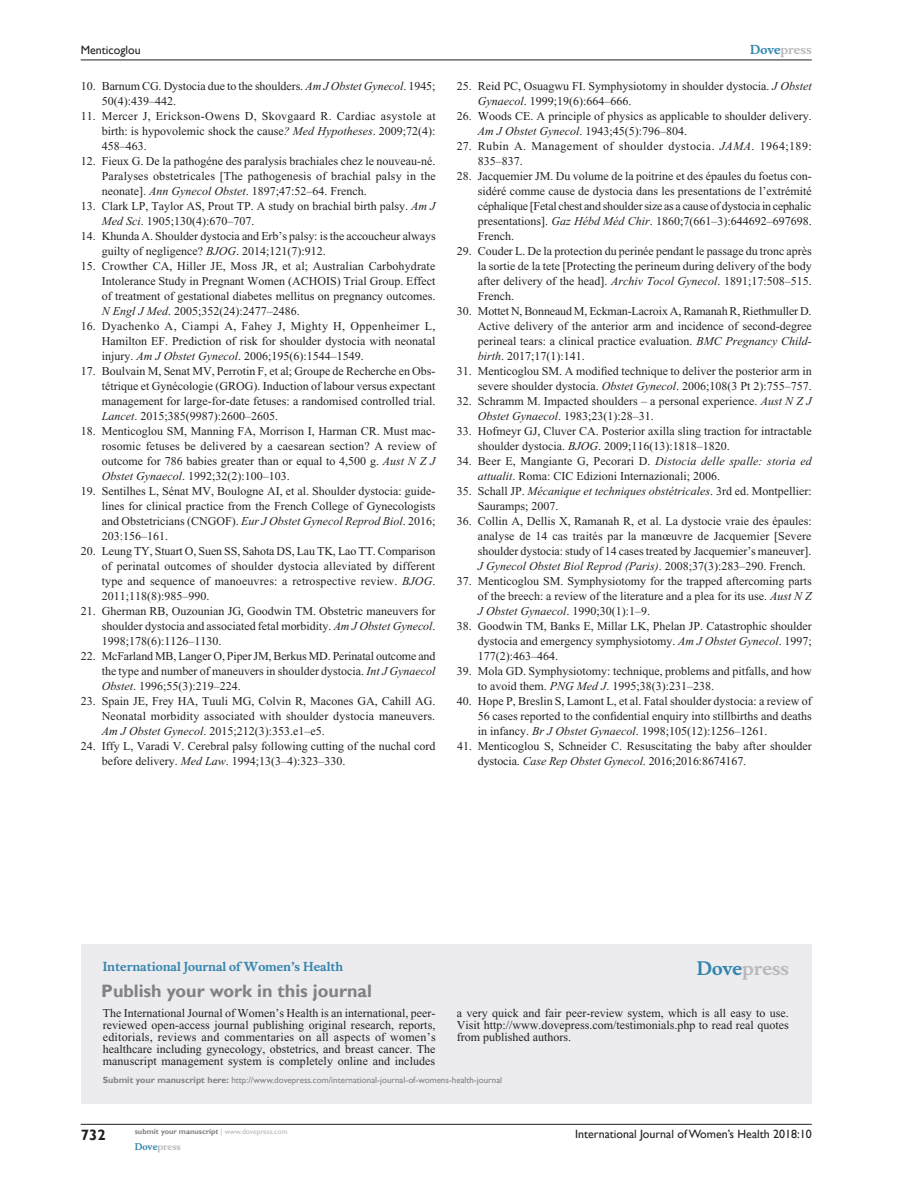
<style>
.page{position:relative;width:918px;height:1188px;background:#fff}
.page>*{position:absolute;margin:0;border:0;box-sizing:border-box;transform-origin:0 0}
.PromBx-H1{font:700 18px "Gill Sans";color:#808285}
.PromBx-Brand{font:700 18px "Musee";color:#b8b9bc}
.t1{font:700 15px "Gill Sans";color:#231f20}
.RefNL2{font:12px/15px "Times New Roman";color:#231f20;text-align:justify}
.PromBx-Tx{font:12px/12px "Times New Roman";letter-spacing:.005em;color:#231f20;text-align:justify}
.RefNL2-2{font:12px/15px "Times New Roman";letter-spacing:.035em;color:#231f20}
.t2{font:12px "Gill Sans";color:#231f20}
.PromBx-JrnlName{font:700 12px "Musee";color:#3485ae}
.t3{font:700 12px "Musee";color:#b8b9bc}
.PromBx-SubmitMssWebA{font:9px "Gill Sans";color:#808285}
.t4{font:700 9px "Musee";color:#b8b9bc}
.t5{font:700 7.5px "Gill Sans";color:#808285}
.s1{font-style:italic}
.s2{color:#3485ae}
.s3{font-weight:700}
.s4{font-weight:400;color:#b8b9bc}
</style>
<div class="page">
<div style="left:81px;top:944px;width:731px;height:159px;background:#ececee"></div>
<hr style="left:81px;top:1124px;width:731px;height:1px;background:#231f20">
<hr style="left:81px;top:60px;width:731px;height:1px;background:#231f20">
<p class="t2" style="left:81px;top:43px;width:61px">Menticoglou</p>
<p class="RefNL2" style="left:102px;top:79px;width:335px;text-indent:-21px">10. Barnum CG. Dystocia due to the shoulders. <span class="s1">Am J Obstet Gynecol</span>. 1945;<br>50(4):439–442.</p>
<p class="RefNL2" style="left:102px;top:109px;width:335px;text-indent:-21px">11. Mercer J, Erickson-Owens D, Skovgaard R. Cardiac asystole at birth: is hypovolemic shock the cause<span class="s1">? Med Hypotheses</span>. 2009;72(4):<br>458–463.</p>
<p class="RefNL2" style="left:102px;top:154px;width:336px;text-indent:-21px">12. Fieux G. De la pathogéne des paralysis brachiales chez le nouveau-né.<br>Paralyses obstetricales [The pathogenesis of brachial palsy in the neonate]. <span class="s1">Ann Gynecol Obstet</span>. 1897;47:52–64. French.</p>
<p class="RefNL2" style="left:102px;top:199px;width:335px;text-indent:-21px">13. Clark LP, Taylor AS, Prout TP. A study on brachial birth palsy. <span class="s1">Am J<br>Med Sci</span>. 1905;130(4):670–707.</p>
<p class="RefNL2" style="left:102px;top:229px;width:335px;text-indent:-21px">14. Khunda A. Shoulder dystocia and Erb’s palsy: is the accoucheur always guilty of negligence? <span class="s1">BJOG</span>. 2014;121(7):912.</p>
<p class="RefNL2" style="left:102px;top:259px;width:335px;text-indent:-21px">15. Crowther CA, Hiller JE, Moss JR, et al; Australian Carbohydrate Intolerance Study in Pregnant Women (ACHOIS) Trial Group. Effect of treatment of gestational diabetes mellitus on pregnancy outcomes.<br><span class="s1">N Engl J Med</span>. 2005;352(24):2477–2486.</p>
<p class="RefNL2" style="left:102px;top:319px;width:335px;text-indent:-21px">16. Dyachenko A, Ciampi A, Fahey J, Mighty H, Oppenheimer L, Hamilton EF. Prediction of risk for shoulder dystocia with neonatal injury. <span class="s1">Am J Obstet Gynecol</span>. 2006;195(6):1544–1549.</p>
<p class="RefNL2" style="left:102px;top:364px;width:335px;text-indent:-21px">17. Boulvain M, Senat MV, Perrotin F, et al; Groupe de Recherche en Obs&shy;tétrique et Gynécologie (GROG). Induction of labour versus expectant management for large-for-date fetuses: a randomised controlled trial.<br><span class="s1">Lancet</span>. 2015;385(9987):2600–2605.</p>
<p class="RefNL2" style="left:102px;top:424px;width:336px;text-indent:-21px">18. Menticoglou SM, Manning FA, Morrison I, Harman CR. Must mac&shy;rosomic fetuses be delivered by a caesarean section? A review of outcome for 786 babies greater than or equal to 4,500 g. <span class="s1">Aust N Z J Obstet Gynaecol</span>. 1992;32(2):100–103.</p>
<p class="RefNL2" style="left:102px;top:484px;width:335px;text-indent:-21px">19. Sentilhes L, Sénat MV, Boulogne AI, et al. Shoulder dystocia: guide&shy;lines for clinical practice from the French College of Gynecologists and Obstetricians (CNGOF). <span class="s1">Eur J Obstet Gynecol Reprod Biol</span>. 2016; 203:156–161.</p>
<p class="RefNL2" style="left:102px;top:544px;width:335px;text-indent:-21px">20. Leung TY, Stuart O, Suen SS, Sahota DS, Lau TK, Lao TT. Comparison of perinatal outcomes of shoulder dystocia alleviated by different type and sequence of manoeuvres: a retrospective review. <span class="s1">BJOG</span>.<br>2011;118(8):985–990.</p>
<p class="RefNL2" style="left:102px;top:604px;width:335px;text-indent:-21px">21. Gherman RB, Ouzounian JG, Goodwin TM. Obstetric maneuvers for shoulder dystocia and associated fetal morbidity. <span class="s1">Am J Obstet Gynecol</span>.<br>1998;178(6):1126–1130.</p>
<p class="RefNL2" style="left:102px;top:649px;width:335px;text-indent:-21px">22. McFarland MB, Langer O, Piper JM, Berkus MD. Perinatal outcome and the type and number of maneuvers in shoulder dystocia. <span class="s1">Int J Gynaecol Obstet</span>. 1996;55(3):219–224.</p>
<p class="RefNL2" style="left:102px;top:694px;width:335px;text-indent:-21px">23. Spain JE, Frey HA, Tuuli MG, Colvin R, Macones GA, Cahill AG.<br>Neonatal morbidity associated with shoulder dystocia maneuvers.<br><span class="s1">Am J Obstet Gynecol</span>. 2015;212(3):353.e1–e5.</p>
<p class="RefNL2" style="left:102px;top:739px;width:335px;text-indent:-21px">24. Iffy L, Varadi V. Cerebral palsy following cutting of the nuchal cord before delivery. <span class="s1">Med Law</span>. 1994;13(3–4):323–330.</p>
<p class="t3" style="left:750px;top:43px;width:63px"><span class="s2">Dove</span>press</p>
<p class="RefNL2" style="left:478px;top:79px;width:335px;text-indent:-21px">25. Reid PC, Osuagwu FI. Symphysiotomy in shoulder dystocia. <span class="s1">J Obstet<br>Gynaecol</span>. 1999;19(6):664–666.</p>
<p class="RefNL2" style="left:478px;top:109px;width:335px;text-indent:-21px">26. Woods CE. A principle of physics as applicable to shoulder delivery.<br><span class="s1">Am J Obstet Gynecol</span>. 1943;45(5):796–804.</p>
<p class="RefNL2-2" style="left:478px;top:139px;width:335px;text-indent:-21px">27. Rubin A. Management of shoulder dystocia. <span class="s1">JAMA</span>. 1964;189:<br>835–837.</p>
<p class="RefNL2" style="left:478px;top:169px;width:335px;text-indent:-21px">28. Jacquemier JM. Du volume de la poitrine et des épaules du foetus con&shy;sidéré comme cause de dystocia dans les presentations de l’extrémité céphalique [Fetal chest and shoulder size as a cause of dystocia in cephalic presentations]. <span class="s1">Gaz Hébd Méd Chir</span>. 1860;7(661–3):644692–697698.<br>French.</p>
<p class="RefNL2" style="left:478px;top:244px;width:335px;text-indent:-21px">29. Couder L. De la protection du perinée pendant le passage du tronc après la sortie de la tete [Protecting the perineum during delivery of the body after delivery of the head]. <span class="s1">Archiv Tocol Gynecol</span>. 1891;17:508–515.<br>French.</p>
<p class="RefNL2" style="left:478px;top:304px;width:335px;text-indent:-21px">30. Mottet N, Bonneaud M, Eckman-Lacroix A, Ramanah R, Riethmuller D.<br>Active delivery of the anterior arm and incidence of second-degree perineal tears: a clinical practice evaluation. <span class="s1">BMC Pregnancy Child&shy;birth</span>. 2017;17(1):141.</p>
<p class="RefNL2" style="left:457px;top:364px;width:356px;text-align:right">31. Menticoglou SM. A modified technique to deliver the posterior arm in severe shoulder dystocia. <span class="s1">Obstet Gynecol</span>. 2006;108(3 Pt 2):755–757.</p>
<p class="RefNL2" style="left:478px;top:394px;width:335px;text-indent:-21px">32. Schramm M. Impacted shoulders – a personal experience. <span class="s1">Aust N Z J<br>Obstet Gynaecol</span>. 1983;23(1):28–31.</p>
<p class="RefNL2" style="left:478px;top:424px;width:335px;text-indent:-21px">33. Hofmeyr GJ, Cluver CA. Posterior axilla sling traction for intractable shoulder dystocia. <span class="s1">BJOG</span>. 2009;116(13):1818–1820.</p>
<p class="RefNL2" style="left:478px;top:454px;width:335px;text-indent:-21px">34. Beer E, Mangiante G, Pecorari D. <span class="s1">Distocia delle spalle: storia ed attualit</span>. Roma: CIC Edizioni Internazionali; 2006.</p>
<p class="RefNL2" style="left:478px;top:484px;width:335px;text-indent:-21px">35. Schall JP. <span class="s1">Mécanique et techniques obstétricales</span>. 3rd ed. Montpellier:<br>Sauramps; 2007.</p>
<p class="RefNL2" style="left:478px;top:514px;width:335px;text-indent:-21px">36. Collin A, Dellis X, Ramanah R, et al. La dystocie vraie des épaules: analyse de 14 cas traités par la manœuvre de Jacquemier [Severe shoulder dystocia: study of 14 cases treated by Jacquemier’s maneuver].<br><span class="s1">J Gynecol Obstet Biol Reprod (Paris)</span>. 2008;37(3):283–290. French.</p>
<p class="RefNL2" style="left:478px;top:574px;width:335px;text-indent:-21px">37. Menticoglou SM. Symphysiotomy for the trapped aftercoming parts of the breech: a review of the literature and a plea for its use. <span class="s1">Aust N Z J Obstet Gynaecol</span>. 1990;30(1):1–9.</p>
<p class="RefNL2" style="left:478px;top:619px;width:335px;text-indent:-21px">38. Goodwin TM, Banks E, Millar LK, Phelan JP. Catastrophic shoulder dystocia and emergency symphysiotomy. <span class="s1">Am J Obstet Gynecol</span>. 1997; 177(2):463–464.</p>
<p class="RefNL2" style="left:478px;top:664px;width:335px;text-indent:-21px">39. Mola GD. Symphysiotomy: technique, problems and pitfalls, and how to avoid them. <span class="s1">PNG Med J</span>. 1995;38(3):231–238.</p>
<p class="RefNL2" style="left:478px;top:694px;width:335px;text-indent:-21px">40. Hope P, Breslin S, Lamont L, et al. Fatal shoulder dystocia: a review of 56 cases reported to the confidential enquiry into stillbirths and deaths in infancy. <span class="s1">Br J Obstet Gynaecol</span>. 1998;105(12):1256–1261.</p>
<p class="RefNL2" style="left:478px;top:739px;width:335px;text-indent:-21px">41. Menticoglou S, Schneider C. Resuscitating the baby after shoulder dystocia. <span class="s1">Case Rep Obstet Gynecol</span>. 2016;2016:8674167.</p>
<p class="PromBx-JrnlName" style="left:103px;top:959px;width:242px">International Journal of Women’s Health</p>
<p class="PromBx-H1" style="left:101px;top:980px;width:272px">Publish your work in this journal</p>
<p class="PromBx-Brand" style="left:697px;top:958px;width:94px"><span class="s2">Dove</span>press</p>
<p class="PromBx-Tx" style="left:103px;top:1007px;width:334px">The International Journal of Women’s Health is an international, peer&shy;reviewed open-access journal publishing original research, reports, editorials, reviews and commentaries on all aspects of women’s healthcare including gynecology, obstetrics, and breast cancer. The manuscript management system is completely online and includes</p>
<p class="PromBx-Tx" style="left:457px;top:1007px;width:333px">a very quick and fair peer-review system, which is all easy to use.<br>Visit http://www.dovepress.com/testimonials.php to read real quotes from published authors.</p>
<p class="PromBx-SubmitMssWebA" style="left:103px;top:1075px;width:401px"><span class="s3">Submit your manuscript here:</span> http://www.dovepress.com/international-journal-of-womens-health-journal</p>
<p class="t1" style="left:81px;top:1126px;width:26px">732</p>
<p class="t5" style="left:135px;top:1127px;width:154px">submit your manuscript <span class="s4">| www.dovepress.com</span></p>
<p class="t4" style="left:135px;top:1141px;width:48px"><span class="s2">Dove</span>press</p>
<p class="t2" style="left:575px;top:1127px;width:238px">International Journal of Women’s Health 2018:10</p>
</div>
